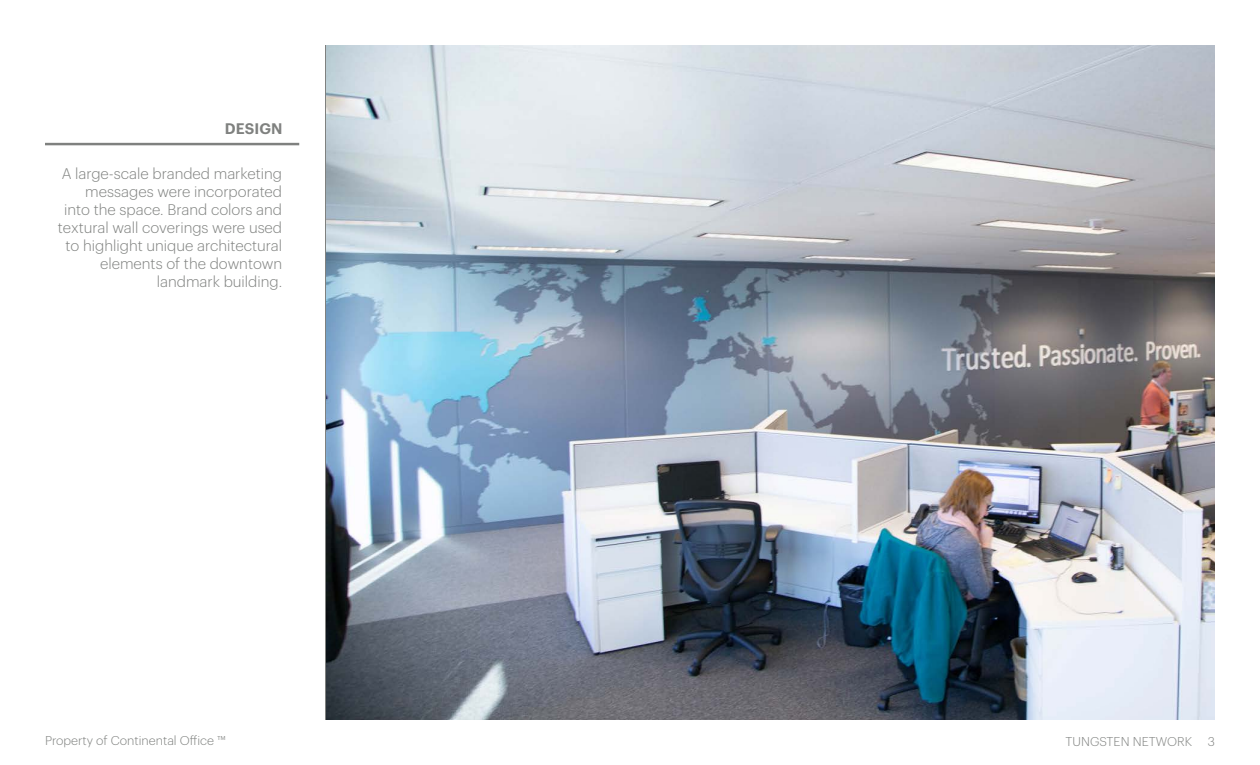
<style>
.page{position:relative;width:1260px;height:765px;background:#fff}
.page>*{position:absolute;margin:0;border:0;box-sizing:border-box;transform-origin:0 0}
.t1{font:300 15px/18px "Graphik";color:#7f817f;text-align:right}
.t2{font:600 15px "Graphik";letter-spacing:.005em;color:#7f817f}
.t3{font:300 12.5px "Graphik";color:#7f817f}
</style>
<div class="page">
<hr style="left:45px;top:143px;width:254px;height:2px;background:#7f817f">
<img style="left:326px;top:45px;width:889px;height:675px">
<p class="t2" style="left:225px;top:117px;width:59px">DESIGN</p>
<p class="t1" style="left:58px;top:163px;width:226px">A large-scale branded marketing messages were incorporated into the space. Brand colors and textural wall coverings were used to highlight unique architectural elements of the downtown landmark building.</p>
<p class="t3" style="left:45px;top:732px;width:182px">Property of Continental Office ™</p>
<p class="t3" style="left:1065px;top:732px;width:151px">TUNGSTEN NETWORK 3</p>
</div>
